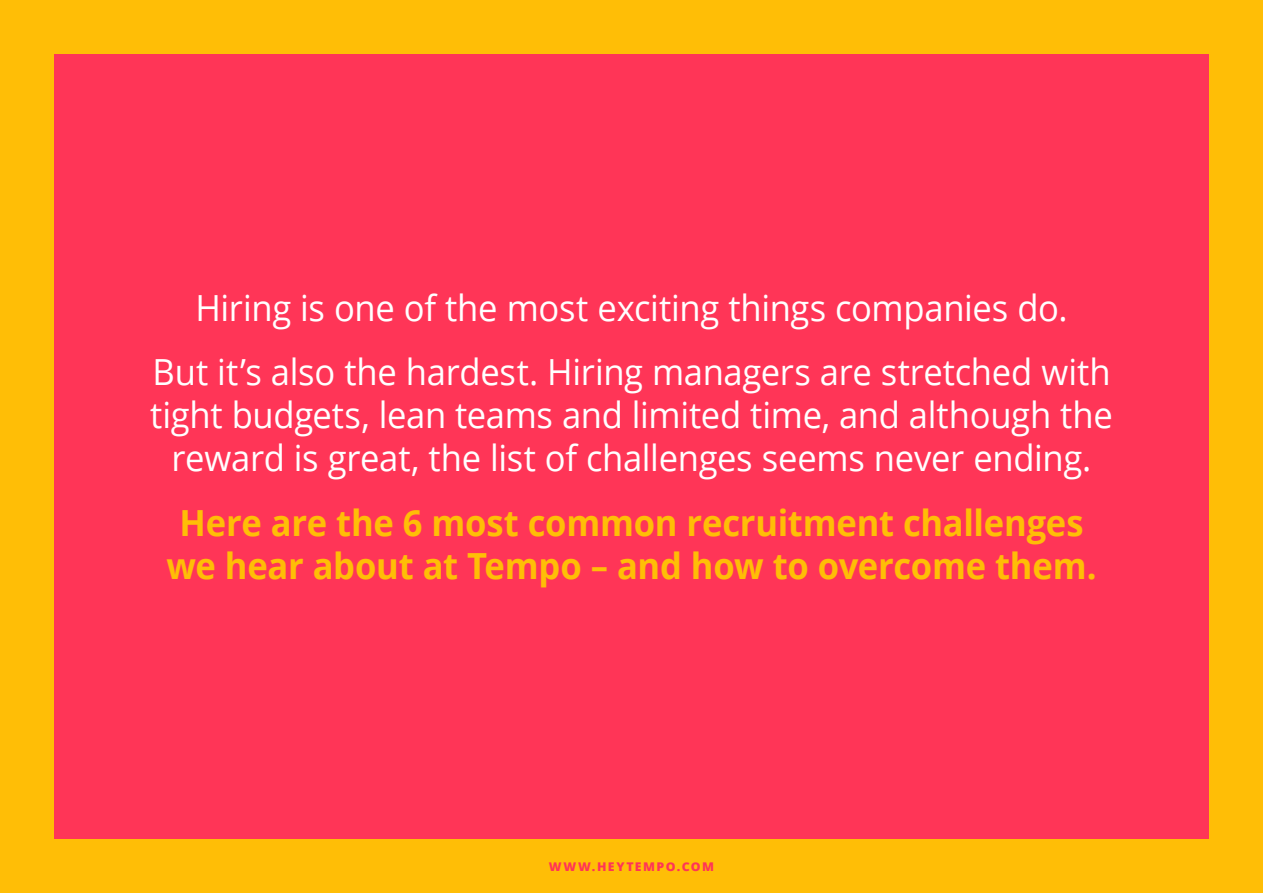
<style>
.page{position:relative;width:1263px;height:893px;background:#ffbe06}
.page>*{position:absolute;margin:0;border:0;box-sizing:border-box;transform-origin:0 0}
.t1{font:36px/64.2px "Open Sans";letter-spacing:-.01em;color:#fff;text-align:center;scale:.96 1}
.t2{font:700 36px/43.2px "Open Sans";letter-spacing:-.005em;color:#ffbe06;text-align:center;scale:.96 1}
.t3{font:800 12px "Open Sans";letter-spacing:.115em;color:#ff3557}
</style>
<div class="page">
<div style="left:54px;top:54px;width:1155px;height:785px;background:#ff3557"></div>
<p class="t1" style="left:153px;top:275px;width:999px">Hiring is one of the most exciting things companies do.<br>But it’s also the hardest. Hiring managers are stretched with</p>
<p class="t1" style="left:150px;top:393px;width:1004px;line-height:43.2px">tight budgets, lean teams and limited time, and although the reward is great, the list of challenges seems never ending.</p>
<p class="t2" style="left:166px;top:500px;width:970px">Here are the 6 most common recruitment challenges we hear about at Tempo – and how to overcome them.</p>
<p class="t3" style="left:549px;top:857px;width:167px">WWW.HEYTEMPO.COM</p>
</div>
